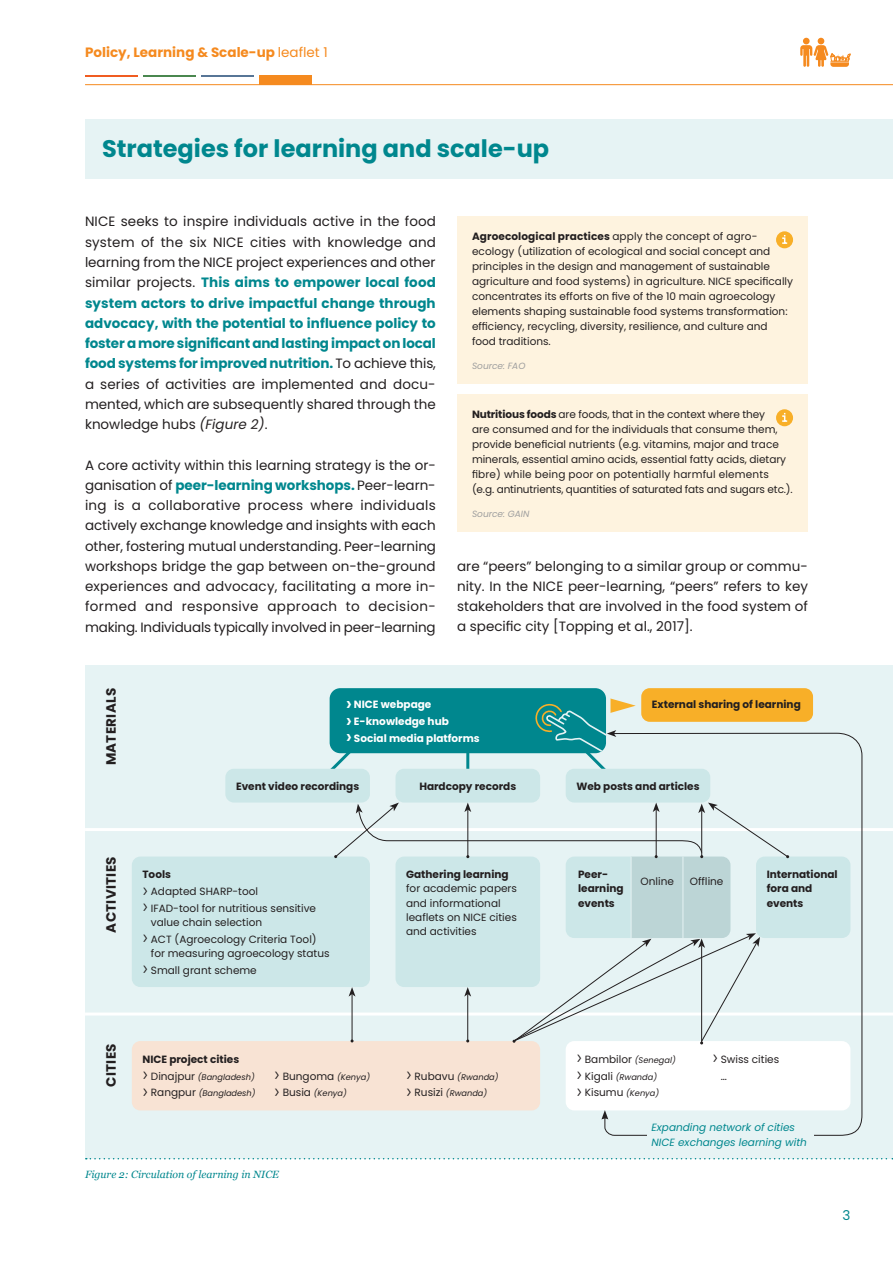
<style>
.page{position:relative;width:893px;height:1263px;background:#fff}
.page>*{position:absolute;margin:0;border:0;box-sizing:border-box;transform-origin:0 0}
.t1{font:700 24px "Poppins";color:#00878e}
.t2{font:13.5px/20.2px "Poppins";color:#231f20;text-align:justify}
.t3{font:700 13.5px "Poppins";color:#f58a1f}
.t4{font:700 13.5px "Poppins";letter-spacing:.02em;color:#231f20}
.t5{font:13.5px "Poppins";color:#00878e}
.t6{font:10.5px/15px "Poppins";color:#231f20}
.t7{font:700 10.5px/14.2px "Poppins";color:#231f20}
.t8{font:italic 10.5px/15px "Poppins";color:#00878e}
.t9{font:700 10.5px/16.8px "Poppins";color:#fff}
.t10{font:italic 10.5px "Georgia";color:#00878e}
.t11{font:italic 9px "Poppins";color:#9f9f9f}
.t12{font:italic 8.25px/16.8px "Poppins";color:#231f20}
.s1{font-weight:400}
.s2{font-weight:700;color:#00878e}
.s3{font-style:italic}
.s4{font-weight:700}
.s5{font-size:15.75px}
.s6{font-style:normal;font-size:15.75px}
.s7{font-style:normal;font-size:10.5px}
.s8{font-style:italic;font-size:8.25px}
</style>
<div class="page">
<div style="left:85px;top:665px;width:808px;height:494px;background:#e6f3f4"></div>
<svg style="left:86px;top:1158px;width:807px;height:1px"></svg>
<div style="left:85px;top:119px;width:808px;height:59px;background:#e6f3f4"></div>
<hr style="left:85px;top:1012px;width:808px;height:3px;background:#fff">
<hr style="left:85px;top:828px;width:808px;height:3px;background:#fff">
<div style="left:641px;top:688px;width:172px;height:34px;background:#f8af28;border-radius:9px"></div>
<div style="left:132px;top:1041px;width:408px;height:69px;background:#f8e3d4;border-radius:9px"></div>
<div style="left:566px;top:1041px;width:284px;height:69px;background:#fff;border-radius:9px"></div>
<div style="left:327px;top:686px;width:281px;height:69px;background:#00878e;border-radius:13px"></div>
<div style="left:325px;top:684px;width:285px;height:74px;border:4px solid #e6f3f4;border-radius:13px"></div>
<hr style="left:466px;top:745px;width:3px;height:25px;background:#00878e">
<svg style="left:325px;top:731px;width:45px;height:44px"></svg>
<div style="left:566px;top:769px;width:144px;height:33px;background:#cce7e8;border-radius:9px"></div>
<div style="left:225px;top:769px;width:145px;height:33px;background:#cce7e8;border-radius:9px"></div>
<div style="left:396px;top:769px;width:144px;height:33px;background:#cce7e8;border-radius:9px"></div>
<div style="left:132px;top:856px;width:238px;height:131px;background:#cce7e8;border-radius:9px"></div>
<svg style="left:604px;top:732px;width:259px;height:404px"></svg>
<svg style="left:534px;top:693px;width:102px;height:92px"></svg>
<svg style="left:601px;top:1110px;width:7px;height:9px"></svg>
<div style="left:647px;top:1117px;width:167px;height:35px;background:#e6f3f4"></div>
<div style="left:457px;top:216px;width:351px;height:168px;background:#fef3df"></div>
<div style="left:776px;top:231px;width:17px;height:17px;background:#f8af28;border-radius:50%"></div>
<svg style="left:782px;top:235px;width:6px;height:9px"></svg>
<div style="left:457px;top:394px;width:351px;height:138px;background:#fef3df"></div>
<div style="left:776px;top:409px;width:17px;height:17px;background:#f8af28;border-radius:50%"></div>
<svg style="left:782px;top:413px;width:6px;height:9px"></svg>
<svg style="left:334px;top:802px;width:455px;height:242px"></svg>
<hr style="left:85px;top:84px;width:808px;height:1px;background:#f58a1f">
<hr style="left:85px;top:75px;width:53px;height:2px;background:#f05c21">
<hr style="left:143px;top:75px;width:53px;height:2px;background:#4a874f">
<hr style="left:201px;top:75px;width:53px;height:2px;background:#577596">
<div style="left:259px;top:75px;width:53px;height:10px;background:#f58a1f"></div>
<svg style="left:800px;top:38px;width:50px;height:29px"></svg>
<p class="t3" style="left:85px;top:44px;width:244px">Policy, Learning &amp; Scale-up <span class="s1">leaflet 1</span></p>
<h1 class="t1" style="left:102px;top:135px;width:449px">Strategies for learning and scale-up</h1>
<p class="t2" style="left:85px;top:212px;width:352px">NICE seeks to inspire individuals active in the food system of the six NICE cities with knowledge and learning from the NICE project experiences and other similar projects. <span class="s2">This aims to empower local food system actors to drive impactful change through advocacy, with the potential to influence policy to foster a more significant and lasting impact on local food systems for improved nutrition.</span> To achieve this, a series of activities are implemented and docu&shy;mented, which are subsequently shared through the knowledge hubs <span class="s3">(Figure 2)</span>.</p>
<p class="t2" style="left:85px;top:455px;width:353px">A core activity within this learning strategy is the or&shy;ganisation of <span class="s2">peer-learning workshops.</span> Peer-learn&shy;ing is a collaborative process where individuals actively exchange knowledge and insights with each other, fostering mutual understanding. Peer-learning workshops bridge the gap between on-the-ground experiences and advocacy, facilitating a more in&shy;formed and responsive approach to decision&shy;making. Individuals typically involved in peer-learning</p>
<p class="t6" style="left:472px;top:229px;width:323px"><span class="s4">Agroecological practices</span> apply the concept of agro-- ecology (utilization of ecological and social concept and principles in the design and management of sustainable agriculture and food systems) in agriculture. NICE specifically concentrates its efforts on five of the 10 main agroecology elements shaping sustainable food systems transformation: efficiency, recycling, diversity, resilience, and culture and food traditions.</p>
<p class="t11" style="left:472px;top:360px;width:55px">Source: FAO</p>
<p class="t6" style="left:472px;top:407px;width:322px"><span class="s4">Nutritious foods</span> are foods, that in the context where they<br>are consumed and for the individuals that consume them, provide beneficial nutrients (e.g. vitamins, major and trace minerals, essential amino acids, essential fatty acids, dietary fibre) while being poor on potentially harmful elements (e.g. antinutrients, quantities of saturated fats and sugars etc.).</p>
<p class="t11" style="left:472px;top:508px;width:59px">Source: GAIN</p>
<p class="t2" style="left:457px;top:556px;width:352px">are “peers” belonging to a similar group or commu&shy;nity. In the NICE peer-learning, “peers” refers to key stakeholders that are involved in the food system of a specific city [Topping et al., 2017].</p>
<p class="t4" style="left:103px;top:765px;width:79px;rotate:-90deg">MATERIALS</p>
<p class="t7" style="left:652px;top:697px;width:150px">External sharing of learning</p>
<p class="t9" style="left:346px;top:696px;width:135px"><span class="s5">&gt;</span> NICE webpage<br><span class="s5">&gt;</span> E-knowledge hub<br><span class="s5">&gt;</span> Social media platforms</p>
<p class="t4" style="left:103px;top:932px;width:78px;rotate:-90deg">ACTIVITIES</p>
<p class="t7" style="left:236px;top:780px;width:125px">Event video recordings</p>
<p class="t7" style="left:419px;top:780px;width:98px">Hardcopy records</p>
<p class="t7" style="left:576px;top:780px;width:125px">Web posts and articles</p>
<p class="t6" style="left:142px;top:866px;width:175px;line-height:16.8px"><span class="s4">Tools<br></span><span class="s5">&gt;</span> Adapted SHARP-tool<br><span class="s5">&gt;</span> IFAD-tool for nutritious sensitive</p>
<p class="t6" style="left:142px;top:914px;width:176px;line-height:16.8px;text-indent:8px">value chain selection<br><span class="s5">&gt;</span> ACT (Agroecology Criteria Tool)</p>
<p class="t6" style="left:142px;top:945px;width:189px;line-height:16.8px;text-indent:8px">for measuring agroecology status <span class="s5">&gt;</span> Small grant scheme</p>
<p class="t7" style="left:406px;top:867px;width:104px">Gathering learning</p>
<p class="t6" style="left:406px;top:882px;width:112px;line-height:14.2px">for academic papers and informational leaflets on NICE cities and activities</p>
<p class="t7" style="left:578px;top:867px;width:47px">Peer&shy;learning events</p>
<p class="t6" style="left:641px;top:874px;width:35px">Online</p>
<p class="t6" style="left:690px;top:874px;width:35px">Offline</p>
<p class="t7" style="left:767px;top:867px;width:72px">International fora and events</p>
<p class="t4" style="left:103px;top:1086px;width:45px;rotate:-90deg">CITIES</p>
<p class="t7" style="left:142px;top:1052px;width:98px">NICE project cities</p>
<p class="t12" style="left:142px;top:1068px;width:115px"><span class="s6">&gt;</span> <span class="s7">Dinajpur</span> (Bangladesh) <span class="s6">&gt;</span> <span class="s7">Rangpur</span> (Bangladesh)</p>
<p class="t6" style="left:274px;top:1068px;width:97px"><span class="s5">&gt;</span> Bungoma <span class="s8">(Kenya)</span></p>
<p class="t12" style="left:274px;top:1085px;width:74px"><span class="s6">&gt;</span> <span class="s7">Busia</span> (Kenya)</p>
<p class="t10" style="left:85px;top:1167px;width:195px">Figure 2: Circulation of learning in NICE</p>
<p class="t12" style="left:406px;top:1068px;width:94px"><span class="s6">&gt;</span> <span class="s7">Rubavu</span> (Rwanda) <span class="s6">&gt;</span> <span class="s7">Rusizi</span> (Rwanda)</p>
<p class="t12" style="left:576px;top:1051px;width:101px"><span class="s6">&gt;</span> <span class="s7">Bambilor</span> (Senegal) <span class="s6">&gt;</span> <span class="s7">Kigali</span> (Rwanda)<br><span class="s6">&gt;</span> <span class="s7">Kisumu</span> (Kenya)</p>
<p class="t6" style="left:721px;top:1051px;width:60px;line-height:16.8px;text-indent:-8px"><span class="s5">&gt;</span> Swiss cities …</p>
<p class="t8" style="left:651px;top:1120px;width:157px">Expanding network of cities<br>NICE exchanges learning with</p>
<p class="t5" style="left:842px;top:1208px;width:9px">3</p>
</div>
